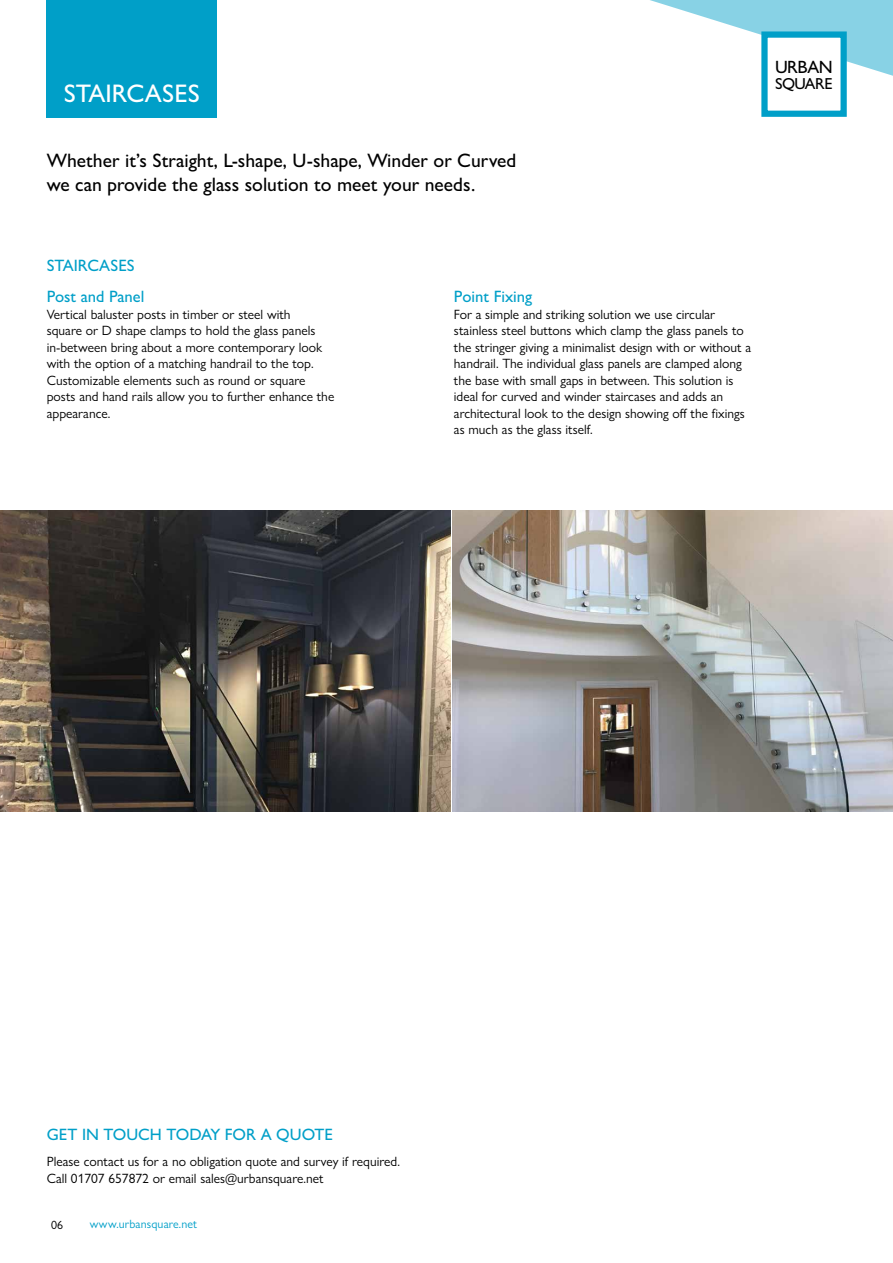
<style>
.page{position:relative;width:893px;height:1263px;background:#fff}
.page>*{position:absolute;margin:0;border:0;box-sizing:border-box;transform-origin:0 0}
.t1{font:500 25.5px "Gill Sans Nova";color:#fff}
.t2{font:500 19.5px/23.4px "Gill Sans Nova";color:#000}
.t3{font:500 17.85px "Gill Sans Nova";letter-spacing:-.03em;color:#000}
.t4{font:500 16.5px "Gill Sans Nova";color:#009fc8}
.t5{font:500 15.9px "Gill Sans Nova";letter-spacing:-.05em;color:#000}
.t6{font:13.5px/16.5px "Gill Sans Nova";color:#000}
.t7{font:12px "Gill Sans Nova";letter-spacing:.01em;color:#009fc8}
.t8{font:12px "Gill Sans Nova";color:#000}
</style>
<div class="page">
<svg style="left:46px;top:0;width:847px;height:118px"></svg>
<div style="left:47px;top:0;width:170px;height:118px;background:#009fc8"></div>
<div style="left:764px;top:35px;width:80px;height:79px;background:#fff"></div>
<div style="left:761px;top:31px;width:86px;height:86px;border:6px solid #009fc8"></div>
<img style="left:0;top:510px;width:451px;height:301px">
<img style="left:453px;top:510px;width:440px;height:301px">
<h1 class="t1" style="left:64px;top:78px;width:138px">STAIRCASES</h1>
<h2 class="t2" style="left:47px;top:149px;width:471px">Whether it’s Straight, L-shape, U-shape, Winder or Curved we can provide the glass solution to meet your needs.</h2>
<h3 class="t3" style="left:775px;top:56px;width:59px">URBAN</h3>
<p class="t5" style="left:775px;top:74px;width:59px">SQUARE</p>
<p class="t4" style="left:47px;top:255px;width:90px">STAIRCASES</p>
<p class="t4" style="left:47px;top:287px;width:99px">Post and Panel</p>
<p class="t6" style="left:47px;top:306px;width:289px">Vertical baluster posts in timber or steel with<br>square or D shape clamps to hold the glass panels in-between bring about a more contemporary look with the option of a matching handrail to the top.<br>Customizable elements such as round or square posts and hand rails allow you to further enhance the appearance.</p>
<p class="t4" style="left:454px;top:287px;width:80px">Point Fixing</p>
<p class="t6" style="left:454px;top:306px;width:299px">For a simple and striking solution we use circular stainless steel buttons which clamp the glass panels to the stringer giving a minimalist design with or without a handrail. The individual glass panels are clamped along the base with small gaps in between. This solution is ideal for curved and winder staircases and adds an architectural look to the design showing off the fixings as much as the glass itself.</p>
<p class="t4" style="left:47px;top:1124px;width:288px">GET IN TOUCH TODAY FOR A QUOTE</p>
<p class="t6" style="left:47px;top:1153px;width:355px">Please contact us for a no obligation quote and survey if required.<br>Call 01707 657872 or email sales@urbansquare.net</p>
<p class="t8" style="left:51px;top:1218px;width:14px">06</p>
<p class="t7" style="left:90px;top:1217px;width:109px">www.urbansquare.net</p>
</div>
